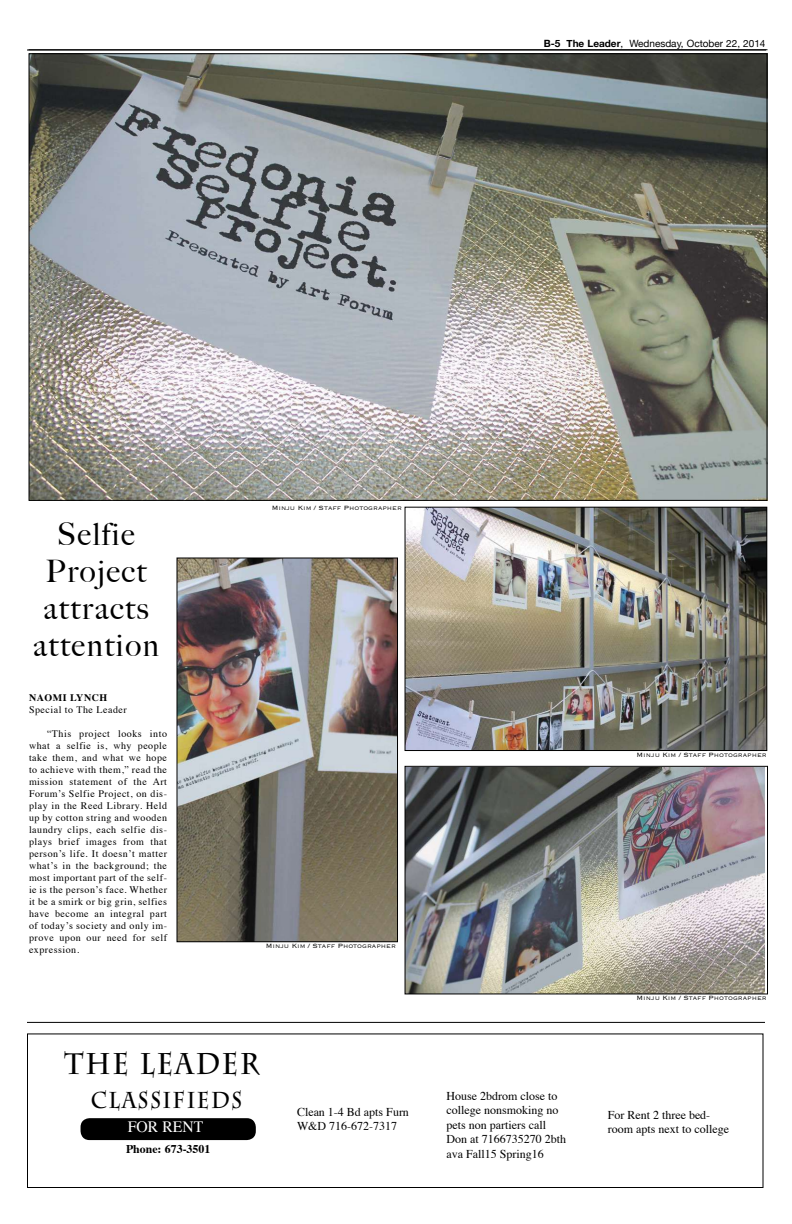
<style>
.page{position:relative;width:792px;height:1224px;background:#fff}
.page>*{position:absolute;margin:0;border:0;box-sizing:border-box;transform-origin:0 0}
.t1{font:500 31px/37.2px "Big Caslon";letter-spacing:.05em;color:#000;text-align:center}
.t2{font:700 29.9px "Charlemagne Std";letter-spacing:.07em;color:#000;scale:.87 1}
.t3{font:700 22.9px "Charlemagne Std";letter-spacing:.07em;color:#000;scale:.87 1}
.t4{font:15.7px "Times";color:#fff}
.t5{font:12px/14.4px "Times";color:#000}
.t6{font:700 11.9px "Times";color:#000}
.t7{font:10px/12px "Times";letter-spacing:.05em;color:#000;text-align:justify}
.t8{font:10px "Helvetica Neue";color:#000}
.t9{font:700 10px "Times";letter-spacing:.05em;color:#000}
.t10{font:300 8px "Copperplate";color:#000}
.s1{font-weight:700}
</style>
<div class="page">
<hr style="left:27px;top:50px;width:739px;height:1px;background:#000">
<hr style="left:29px;top:49px;width:739px;height:1px;background:#000">
<div style="left:27px;top:1033px;width:737px;height:155px;border:1px solid #000"></div>
<div style="left:81px;top:1118px;width:175px;height:22px;background:#000;border-radius:9px"></div>
<img style="left:31px;top:55px;width:734px;height:444px">
<img style="left:407px;top:509px;width:358px;height:240px">
<div style="left:405px;top:507px;width:362px;height:244px;border:1px solid #000"></div>
<img style="left:407px;top:768px;width:358px;height:224px">
<div style="left:405px;top:766px;width:363px;height:228px;border:1px solid #000"></div>
<img style="left:179px;top:560px;width:217px;height:380px">
<div style="left:177px;top:558px;width:221px;height:384px;border:1px solid #000"></div>
<hr style="left:27px;top:1022px;width:738px;height:1px;background:#000">
<p class="t8" style="left:544px;top:34px;width:223px"><span class="s1">B-5 The Leader</span>, Wednesday, October 22, 2014</p>
<h1 class="t1" style="left:33px;top:515px;width:127px">Selfie<br>Project attracts attention</h1>
<p class="t9" style="left:29px;top:688px;width:80px">NAOMI LYNCH</p>
<p class="t7" style="left:29px;top:702px;width:99px">Special to The Leader</p>
<p class="t7" style="left:29px;top:726px;width:140px;text-indent:18px">“This project looks into what a selfie is, why people take them, and what we hope to achieve with them,” read the mission statement of the Art Forum’s Selfie Project, on dis&shy;play in the Reed Library. Held up by cotton string and wooden laundry clips, each selfie dis&shy;plays brief images from that person’s life. It doesn’t matter what’s in the background; the most important part of the self&shy;ie is the person’s face. Whether it be a smirk or big grin, selfies have become an integral part of today’s society and only im&shy;prove upon our need for self expression.</p>
<p class="t10" style="left:272px;top:503px;width:132px">Minju Kim / Staff Photographer</p>
<p class="t10" style="left:266px;top:940px;width:132px">Minju Kim / Staff Photographer</p>
<h2 class="t2" style="left:64px;top:1046px;width:226px">THE LEADER</h2>
<h3 class="t3" style="left:91px;top:1087px;width:175px">CLASSIFIEDS</h3>
<p class="t6" style="left:126px;top:1137px;width:86px">Phone: 673-3501</p>
<h3 class="t4" style="left:128px;top:1112px;width:77px">FOR RENT</h3>
<p class="t5" style="left:297px;top:1104px;width:113px">Clean 1-4 Bd apts Furn<br>W&amp;D 716-672-7317</p>
<p class="t5" style="left:446px;top:1088px;width:121px">House 2bdrom close to college nonsmoking no pets non partiers call<br>Don at 7166735270 2bth ava Fall15 Spring16</p>
<p class="t10" style="left:637px;top:749px;width:132px">Minju Kim / Staff Photographer</p>
<p class="t10" style="left:637px;top:993px;width:132px">Minju Kim / Staff Photographer</p>
<p class="t5" style="left:608px;top:1107px;width:123px">For Rent 2 three bed&shy;room apts next to college</p>
</div>
